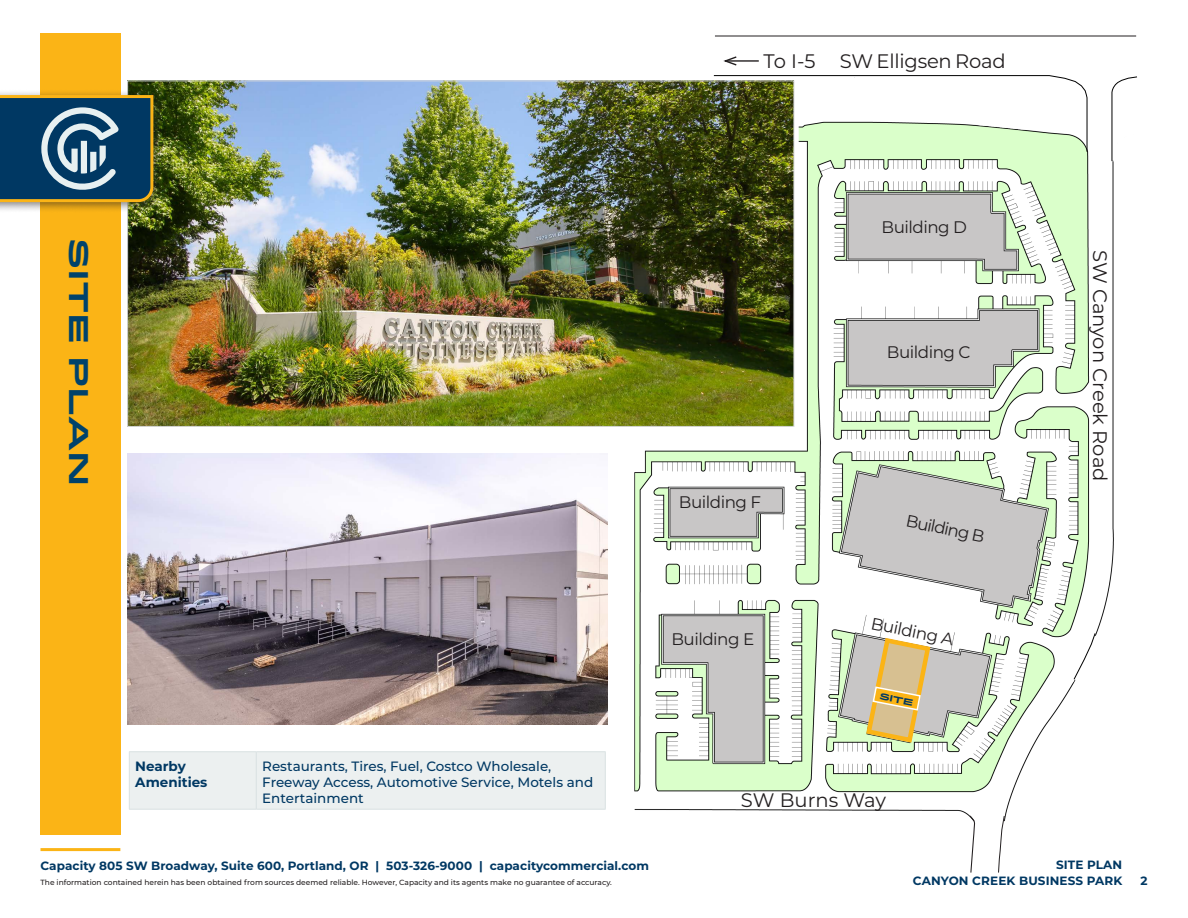
<style>
.page{position:relative;width:1188px;height:918px;background:#fff}
.page>*{position:absolute;margin:0;border:0;box-sizing:border-box;transform-origin:0 0}
.t1{font:700 27px "Idlewild";color:#00426b}
.t2{font:19.5px "Montserrat";letter-spacing:-.01em;color:#231f20}
.t3{font:16.8px "Montserrat";letter-spacing:-.03em;color:#231f20}
.t4{font:500 13.5px/16.2px "Montserrat";color:#003863}
.t5{font:700 13.5px "Montserrat";color:#003863}
.Heading_3{font:700 12px "Montserrat";letter-spacing:.005em;color:#003863}
.Bullet{font:700 9px "Idlewild";color:#003863}
.t6{font:500 7.5px "Montserrat";color:#231f20}
</style>
<div class="page">
<img style="left:129px;top:82px;width:505px;height:343px">
<div style="left:40px;top:33px;width:81px;height:801px;background:#fbb416"></div>
<hr style="left:40px;top:848px;width:80px;height:3px;background:#fbb416">
<div style="left:0;top:89px;width:164px;height:124px;background:#231f20;opacity:.55"></div>
<svg style="left:0;top:94px;width:155px;height:110px;background:#375c6f"></svg>
<div style="left:130px;top:752px;width:475px;height:57px;background:#ecf0f0"></div>
<hr style="left:129px;top:751px;width:127px;height:1px;background:#d9e1e2">
<hr style="left:129px;top:752px;width:1px;height:57px;background:#d9e1e2">
<hr style="left:256px;top:751px;width:350px;height:1px;background:#d9e1e2">
<hr style="left:256px;top:752px;width:1px;height:57px;background:#d9e1e2">
<hr style="left:605px;top:752px;width:1px;height:57px;background:#d9e1e2">
<hr style="left:129px;top:809px;width:127px;height:1px;background:#d9e1e2">
<hr style="left:256px;top:809px;width:350px;height:1px;background:#d9e1e2">
<img style="left:634px;top:80px;width:480px;height:740px">
<hr style="left:725px;top:60px;width:34px;height:2px;background:#231f20">
<svg style="left:723px;top:56px;width:15px;height:10px"></svg>
<svg style="left:997px;top:815px;width:8px;height:58px"></svg>
<svg style="left:969px;top:814px;width:7px;height:59px"></svg>
<hr style="left:715px;top:36px;width:421px;height:1px;background:#231f20">
<svg style="left:713px;top:75px;width:375px;height:77px"></svg>
<svg style="left:1111px;top:76px;width:26px;height:86px"></svg>
<svg style="left:1073px;top:632px;width:23px;height:48px"></svg>
<img style="left:127px;top:454px;width:481px;height:271px">
<svg style="left:864px;top:635px;width:69px;height:110px;background:#dac48f"></svg>
<p class="t2" style="left:764px;top:47px;width:53px">To I-5</p>
<p class="t2" style="left:840px;top:48px;width:167px">SW Elligsen Road</p>
<p class="t1" style="left:99px;top:238px;width:250px;rotate:90deg">site plan</p>
<p class="t5" style="left:135px;top:756px;width:52px">Nearby</p>
<p class="t5" style="left:135px;top:772px;width:74px">Amenities</p>
<p class="t4" style="left:262px;top:757px;width:291px">Restaurants, Tires, Fuel, Costco Wholesale,</p>
<p class="t4" style="left:262px;top:774px;width:333px">Freeway Access, Automotive Service, Motels and<br>Entertainment</p>
<p class="t3" style="left:882px;top:216px;width:87px">Building D</p>
<p class="t3" style="left:679px;top:490px;width:84px">Building F</p>
<p class="t3" style="left:672px;top:628px;width:84px">Building E</p>
<p class="t3" style="left:887px;top:340px;width:85px">Building C</p>
<p class="t3" style="left:908px;top:509px;width:81px;rotate:11deg">Building B</p>
<p class="t3" style="left:874px;top:612px;width:85px;rotate:11deg">Building A</p>
<p class="Bullet" style="left:881px;top:689px;width:36px;rotate:11deg">SITE</p>
<p class="t2" style="left:741px;top:786px;width:146px">SW Burns Way</p>
<p class="t2" style="left:1114px;top:250px;width:233px;rotate:90deg">SW Canyon Creek Road</p>
<p class="Heading_3" style="left:1056px;top:856px;width:68px">SITE PLAN</p>
<h3 class="Heading_3" style="left:40px;top:857px;width:610px">Capacity 805 SW Broadway, Suite 600, Portland, OR | 503-326-9000 | capacitycommercial.com</h3>
<p class="t6" style="left:40px;top:877px;width:573px">The information contained herein has been obtained from sources deemed reliable. However, Capacity and its agents make no guarantee of accuracy.</p>
<h3 class="Heading_3" style="left:1140px;top:872px;width:9px">2</h3>
<h3 class="Heading_3" style="left:913px;top:872px;width:211px">CANYON CREEK BUSINESS PARK</h3>
</div>
